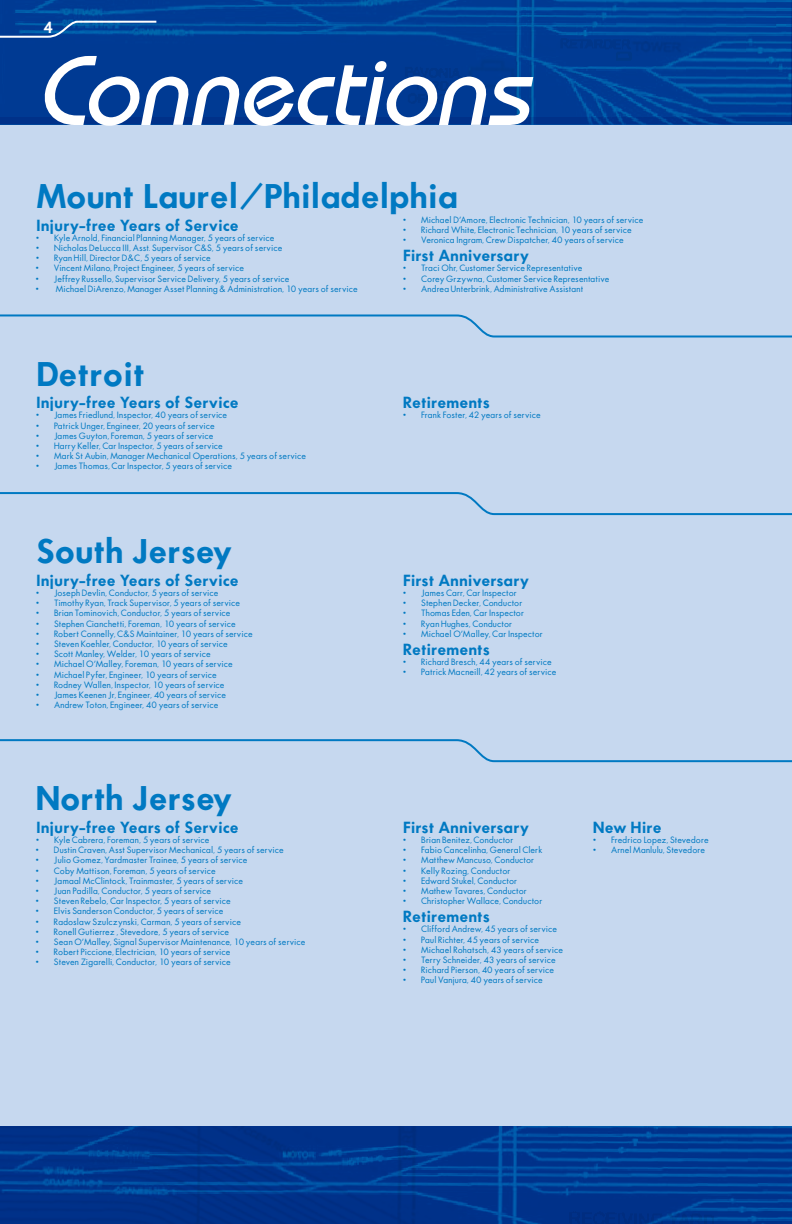
<style>
.page{position:relative;width:792px;height:1224px;background:#fff}
.page>*{position:absolute;margin:0;border:0;box-sizing:border-box;transform-origin:0 0}
.t1{font:italic 500 90.8px "Bauhaus";color:#fff}
.t2{font:600 31.9px "Futura ICG";color:#0079c2}
.t3{font:600 15px "Futura ICG";color:#0079c2}
.t4{font:600 15px "Futura ICG";color:#fff}
.t5{font:8.5px "Futura ICG";letter-spacing:.02em;color:#0079c2}
</style>
<div class="page">
<div style="left:0;top:117px;width:792px;height:1107px;background:#c6d8ef"></div>
<img style="left:0;top:0;width:100px;height:125px">
<img style="left:100px;top:0;width:692px;height:125px">
<svg style="left:0;top:20px;width:158px;height:19px;background:#1b5ba6"></svg>
<svg style="left:0;top:314px;width:792px;height:24px"></svg>
<svg style="left:0;top:492px;width:792px;height:24px"></svg>
<svg style="left:0;top:739px;width:792px;height:24px"></svg>
<img style="left:733px;top:1126px;width:59px;height:98px">
<img style="left:0;top:1126px;width:733px;height:98px">
<h3 class="t4" style="left:43px;top:17px;width:12px">4</h3>
<h1 class="t1" style="left:34px;top:30px;width:519px">Connections</h1>
<h2 class="t2" style="left:36px;top:175px;width:424px">Mount Laurel/Philadelphia</h2>
<h3 class="t3" style="left:36px;top:215px;width:204px">Injury-free Years of Service</h3>
<p class="t5" style="left:36px;top:232px;width:240px">• Kyle Arnold, Financial Planning Manager, 5 years of service</p>
<p class="t5" style="left:36px;top:242px;width:248px">• Nicholas DeLucca III, Asst. Supervisor C&amp;S, 5 years of service</p>
<p class="t5" style="left:36px;top:252px;width:176px">• Ryan Hill, Director D&amp;C, 5 years of service</p>
<p class="t5" style="left:36px;top:263px;width:210px">• Vincent Milano, Project Engineer, 5 years of service</p>
<p class="t5" style="left:36px;top:273px;width:255px">• Jeffrey Russello, Supervisor Service Delivery, 5 years of service</p>
<p class="t5" style="left:36px;top:283px;width:323px">• Michael DiArenzo, Manager Asset Planning &amp; Administration, 10 years of service</p>
<p class="t5" style="left:403px;top:214px;width:242px">• Michael D’Amore, Electronic Technician, 10 years of service</p>
<p class="t5" style="left:403px;top:224px;width:230px">• Richard White, Electronic Technician, 10 years of service</p>
<p class="t5" style="left:403px;top:234px;width:222px">• Veronica Ingram, Crew Dispatcher, 40 years of service</p>
<h3 class="t3" style="left:403px;top:245px;width:128px">First Anniversary</h3>
<p class="t5" style="left:403px;top:263px;width:181px">• Traci Ohr, Customer Service Representative</p>
<p class="t5" style="left:403px;top:273px;width:208px">• Corey Grzywna, Customer Service Representative</p>
<p class="t5" style="left:403px;top:283px;width:182px">• Andrea Unterbrink, Administrative Assistant</p>
<h2 class="t2" style="left:36px;top:352px;width:111px">Detroit</h2>
<h3 class="t3" style="left:36px;top:392px;width:204px">Injury-free Years of Service</h3>
<p class="t5" style="left:36px;top:410px;width:193px">• James Friedlund, Inspector, 40 years of service</p>
<p class="t5" style="left:36px;top:420px;width:180px">• Patrick Unger, Engineer, 20 years of service</p>
<p class="t5" style="left:36px;top:430px;width:179px">• James Guyton, Foreman, 5 years of service</p>
<p class="t5" style="left:36px;top:440px;width:188px">• Harry Keller, Car Inspector, 5 years of service</p>
<p class="t5" style="left:36px;top:450px;width:272px">• Mark St Aubin, Manager Mechanical Operations, 5 years of service</p>
<p class="t5" style="left:36px;top:461px;width:198px">• James Thomas, Car Inspector, 5 years of service</p>
<h2 class="t2" style="left:36px;top:530px;width:198px">South Jersey</h2>
<h3 class="t3" style="left:36px;top:570px;width:204px">Injury-free Years of Service</h3>
<p class="t5" style="left:36px;top:587px;width:184px">• Joseph Devlin, Conductor, 5 years of service</p>
<p class="t5" style="left:36px;top:597px;width:206px">• Timothy Ryan, Track Supervisor, 5 years of service</p>
<p class="t5" style="left:36px;top:608px;width:196px">• Brian Tominovich, Conductor, 5 years of service</p>
<p class="t5" style="left:36px;top:618px;width:201px">• Stephen Cianchetti, Foreman, 10 years of service</p>
<p class="t5" style="left:36px;top:628px;width:218px">• Robert Connelly, C&amp;S Maintainer, 10 years of service</p>
<p class="t5" style="left:36px;top:638px;width:193px">• Steven Koehler, Conductor, 10 years of service</p>
<p class="t5" style="left:36px;top:648px;width:176px">• Scott Manley, Welder, 10 years of service</p>
<p class="t5" style="left:36px;top:659px;width:198px">• Michael O’Malley, Foreman, 10 years of service</p>
<p class="t5" style="left:36px;top:669px;width:182px">• Michael Pyfer, Engineer, 10 years of service</p>
<p class="t5" style="left:36px;top:679px;width:190px">• Rodney Wallen, Inspector, 10 years of service</p>
<p class="t5" style="left:36px;top:689px;width:192px">• James Keenen Jr, Engineer, 40 years of service</p>
<p class="t5" style="left:36px;top:699px;width:184px">• Andrew Toton, Engineer, 40 years of service</p>
<h2 class="t2" style="left:36px;top:777px;width:198px">North Jersey</h2>
<h3 class="t3" style="left:36px;top:817px;width:204px">Injury-free Years of Service</h3>
<p class="t5" style="left:36px;top:834px;width:175px">• Kyle Cabrera, Foreman, 5 years of service</p>
<p class="t5" style="left:36px;top:845px;width:249px">• Dustin Craven, Asst Supervisor Mechanical, 5 years of service</p>
<p class="t5" style="left:36px;top:855px;width:213px">• Julio Gomez, Yardmaster Trainee, 5 years of service</p>
<p class="t5" style="left:36px;top:865px;width:181px">• Coby Mattison, Foreman, 5 years of service</p>
<p class="t5" style="left:36px;top:875px;width:208px">• Jamaal McClintock, Trainmaster, 5 years of service</p>
<p class="t5" style="left:36px;top:885px;width:177px">• Juan Padilla, Conductor, 5 years of service</p>
<p class="t5" style="left:36px;top:896px;width:196px">• Steven Rebelo, Car Inspector, 5 years of service</p>
<p class="t5" style="left:36px;top:906px;width:189px">• Elvis Sanderson Conductor, 5 years of service</p>
<p class="t5" style="left:36px;top:916px;width:206px">• Radoslaw Szulczynski, Carman, 5 years of service</p>
<p class="t5" style="left:36px;top:926px;width:194px">• Ronell Gutierrez , Stevedore, 5 years of service</p>
<p class="t5" style="left:36px;top:936px;width:271px">• Sean O’Malley, Signal Supervisor Maintenance, 10 years of service</p>
<p class="t5" style="left:36px;top:947px;width:196px">• Robert Piccione, Electrician, 10 years of service</p>
<p class="t5" style="left:36px;top:957px;width:196px">• Steven Zigarelli, Conductor, 10 years of service</p>
<h3 class="t3" style="left:403px;top:392px;width:88px">Retirements</h3>
<p class="t5" style="left:403px;top:410px;width:139px">• Frank Foster, 42 years of service</p>
<h3 class="t3" style="left:403px;top:570px;width:128px">First Anniversary</h3>
<p class="t5" style="left:403px;top:587px;width:115px">• James Carr, Car Inspector</p>
<p class="t5" style="left:403px;top:597px;width:121px">• Stephen Decker, Conductor</p>
<p class="t5" style="left:403px;top:608px;width:122px">• Thomas Eden, Car Inspector</p>
<p class="t5" style="left:403px;top:618px;width:110px">• Ryan Hughes, Conductor</p>
<p class="t5" style="left:403px;top:628px;width:141px">• Michael O’Malley, Car Inspector</p>
<h3 class="t3" style="left:403px;top:639px;width:88px">Retirements</h3>
<p class="t5" style="left:403px;top:656px;width:150px">• Richard Bresch, 44 years of service</p>
<p class="t5" style="left:403px;top:666px;width:155px">• Patrick Macneill, 42 years of service</p>
<h3 class="t3" style="left:403px;top:817px;width:128px">First Anniversary</h3>
<p class="t5" style="left:403px;top:834px;width:112px">• Brian Benitez, Conductor</p>
<p class="t5" style="left:403px;top:845px;width:141px">• Fabio Cancelinha, General Clerk</p>
<p class="t5" style="left:403px;top:855px;width:133px">• Matthew Mancuso, Conductor</p>
<p class="t5" style="left:403px;top:865px;width:109px">• Kelly Rozing, Conductor</p>
<p class="t5" style="left:403px;top:875px;width:115px">• Edward Stukel, Conductor</p>
<p class="t5" style="left:403px;top:885px;width:125px">• Mathew Tavares, Conductor</p>
<p class="t5" style="left:403px;top:896px;width:141px">• Christopher Wallace, Conductor</p>
<h3 class="t3" style="left:403px;top:907px;width:88px">Retirements</h3>
<p class="t5" style="left:403px;top:924px;width:155px">• Clifford Andrew, 45 years of service</p>
<p class="t5" style="left:403px;top:934px;width:137px">• Paul Richter, 45 years of service</p>
<p class="t5" style="left:403px;top:944px;width:161px">• Michael Rohatsch, 43 years of service</p>
<p class="t5" style="left:403px;top:954px;width:154px">• Terry Schneider, 43 years of service</p>
<p class="t5" style="left:403px;top:965px;width:152px">• Richard Pierson, 40 years of service</p>
<p class="t5" style="left:403px;top:975px;width:141px">• Paul Vanjura, 40 years of service</p>
<h3 class="t3" style="left:593px;top:817px;width:70px">New Hire</h3>
<p class="t5" style="left:593px;top:834px;width:117px">• Fredrico Lopez, Stevedore</p>
<p class="t5" style="left:593px;top:844px;width:113px">• Arnel Manlulu, Stevedore</p>
</div>
